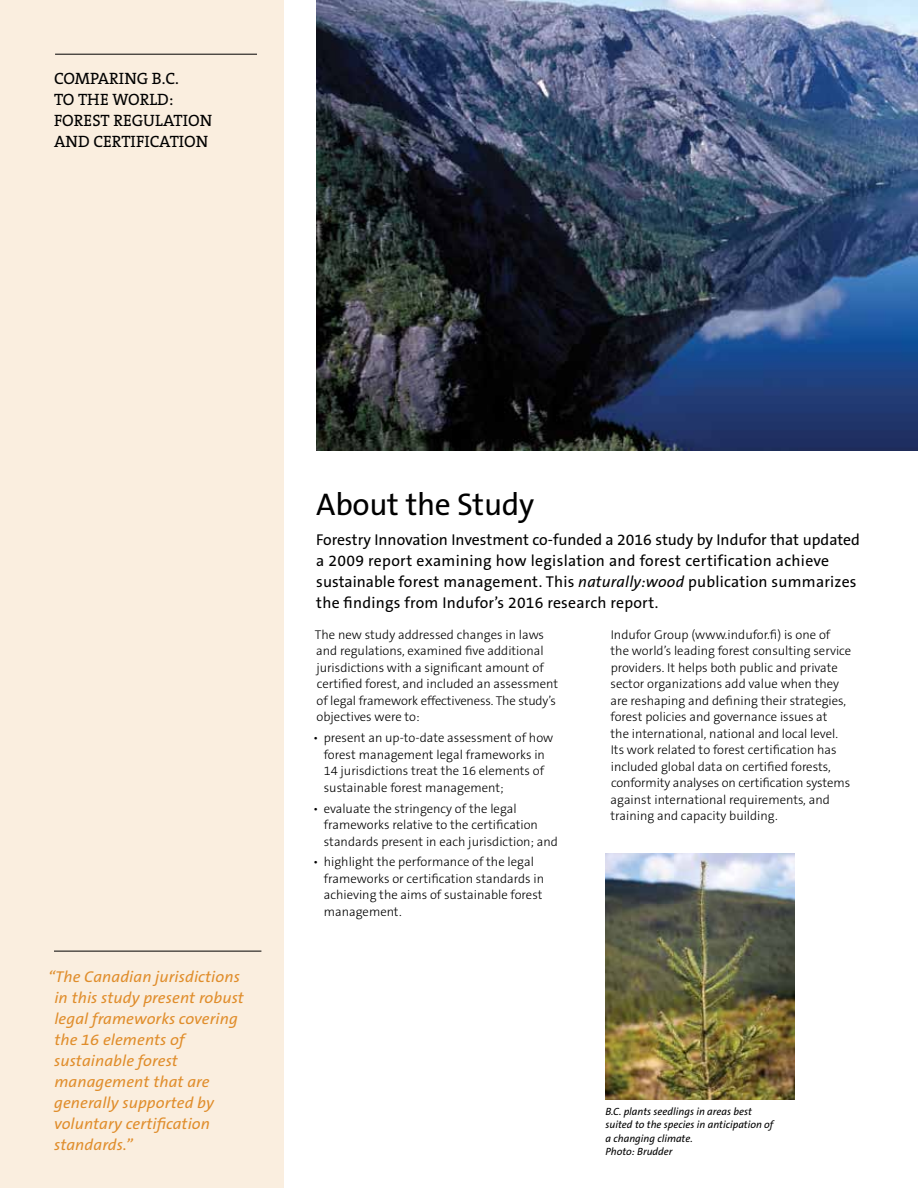
<style>
.page{position:relative;width:918px;height:1188px;background:#fff}
.page>*{position:absolute;margin:0;border:0;box-sizing:border-box;transform-origin:0 0}
.t1{font:31.5px "The Sans B5 Plain";letter-spacing:-.01em;color:#000}
.t2{font:16.5px/21px "The Serif B5 Plain";color:#000}
.t3{font:15.75px/21px "The Sans B5 Plain";letter-spacing:.015em;color:#000}
.t4{font:italic 15.75px/21px "The Sans B5 Plain";letter-spacing:.005em;color:#e08d2b;scale:1.04 1}
.t5{font:300 12.75px/16.5px "The Sans B3";color:#000}
.t6{font:italic 10.5px/13.5px "The Sans B5 Plain";color:#000}
.s1{font-style:italic}
</style>
<div class="page">
<div style="left:0;top:0;width:284px;height:1188px;background:#faeedf"></div>
<img style="left:316px;top:0;width:602px;height:451px">
<hr style="left:54px;top:951px;width:207px;height:1px;background:#000">
<hr style="left:55px;top:54px;width:202px;height:1px;background:#000">
<img style="left:606px;top:854px;width:189px;height:246px">
<p class="t2" style="left:54px;top:68px;width:160px">COMPARING B.C.<br>TO THE WORLD:<br>FOREST REGULATION<br>AND CERTIFICATION</p>
<p class="t4" style="left:54px;top:967px;width:184px;text-indent:-6px">“The Canadian jurisdictions in this study present robust legal frameworks covering the 16 elements of sustainable forest management that are generally supported by voluntary certification standards.”</p>
<h1 class="t1" style="left:316px;top:488px;width:219px">About the Study</h1>
<p class="t3" style="left:316px;top:530px;width:545px">Forestry Innovation Investment co-funded a 2016 study by Indufor that updated a 2009 report examining how legislation and forest certification achieve sustainable forest management. This <span class="s1">naturally:wood</span> publication summarizes the findings from Indufor’s 2016 research report.</p>
<p class="t5" style="left:315px;top:627px;width:245px">The new study addressed changes in laws and regulations, examined five additional jurisdictions with a significant amount of certified forest, and included an assessment of legal framework effectiveness. The study’s objectives were to:</p>
<p class="t5" style="left:324px;top:730px;width:231px;text-indent:-11px">• present an up-to-date assessment of how forest management legal frameworks in 14 jurisdictions treat the 16 elements of sustainable forest management;</p>
<p class="t5" style="left:324px;top:801px;width:236px;text-indent:-11px">• evaluate the stringency of the legal frameworks relative to the certification standards present in each jurisdiction; and</p>
<p class="t5" style="left:324px;top:854px;width:222px;text-indent:-11px">• highlight the performance of the legal frameworks or certification standards in achieving the aims of sustainable forest management.</p>
<p class="t5" style="left:611px;top:627px;width:242px">Indufor Group (www.indufor.fi) is one of the world’s leading forest consulting service providers. It helps both public and private sector organizations add value when they are reshaping and defining their strategies, forest policies and governance issues at<br>the international, national and local level.<br>Its work related to forest certification has included global data on certified forests, conformity analyses on certification systems against international requirements, and training and capacity building.</p>
<p class="t6" style="left:606px;top:1105px;width:169px">B.C. plants seedlings in areas best suited to the species in anticipation of a changing climate.<br>Photo: Brudder</p>
</div>
